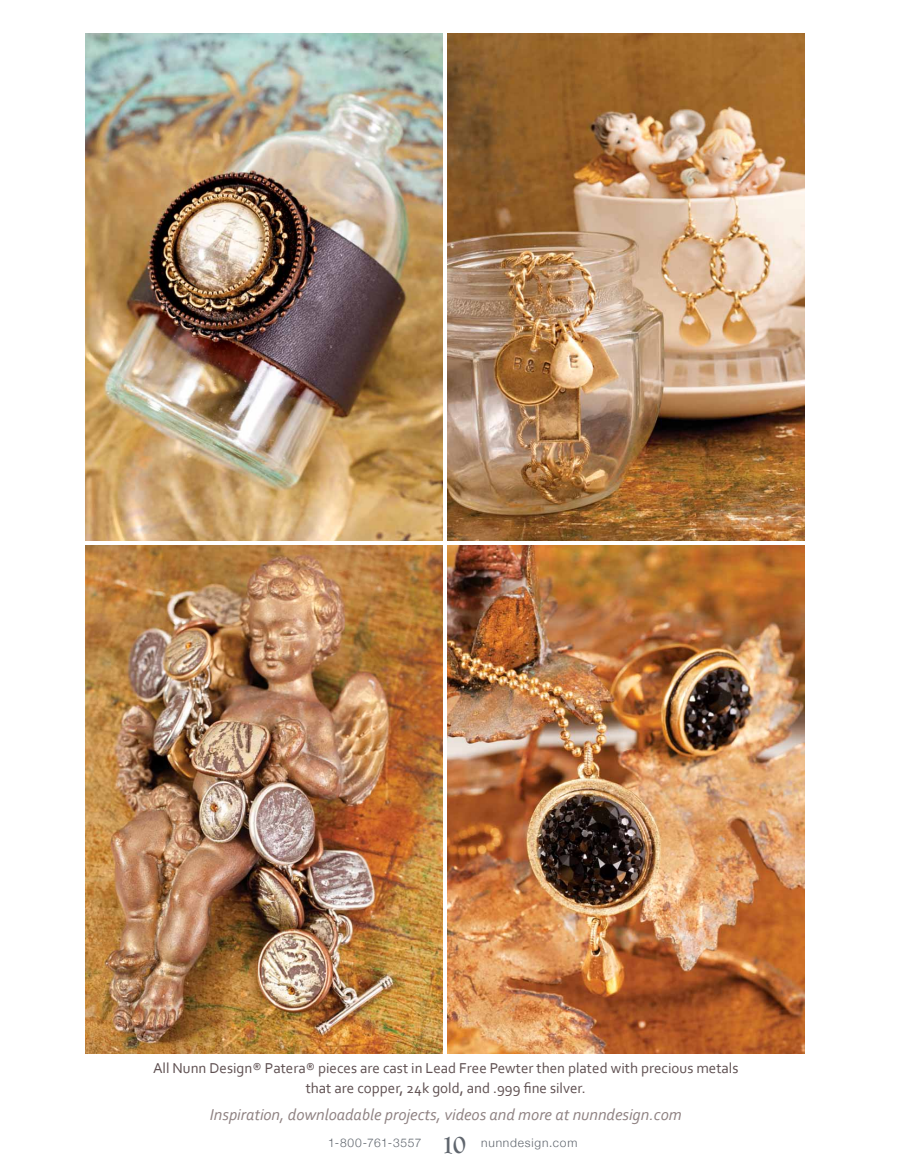
<style>
.page{position:relative;width:905px;height:1175px;background:#fff}
.page>*{position:absolute;margin:0;border:0;box-sizing:border-box;transform-origin:0 0}
.t1{font:700 25.5px "Goudy Old Style T";color:#5f656d}
.t2{font:italic 16.5px "Corbel";color:#8f8282}
.t3{font:15px/19.5px "Corbel";color:#5e4f50;text-align:center}
.t4{font:300 12px "Helvetica Neue";letter-spacing:.065em;color:#5f656d}
</style>
<div class="page">
<img style="left:85px;top:34px;width:357px;height:507px">
<img style="left:86px;top:546px;width:356px;height:507px">
<img style="left:447px;top:34px;width:357px;height:507px">
<img style="left:447px;top:546px;width:357px;height:507px">
<p class="t3" style="left:153px;top:1058px;width:587px">All Nunn Design® Patera® pieces are cast in Lead Free Pewter then plated with precious metals that are copper, 24k gold, and .999 fine silver.</p>
<p class="t2" style="left:210px;top:1103px;width:473px">Inspiration, downloadable projects, videos and more at nunndesign.com</p>
<h1 class="t1" style="left:441px;top:1130px;width:26px">10</h1>
<p class="t4" style="left:328px;top:1135px;width:95px">1-800-761-3557</p>
<p class="t4" style="left:481px;top:1135px;width:98px">nunndesign.com</p>
</div>
